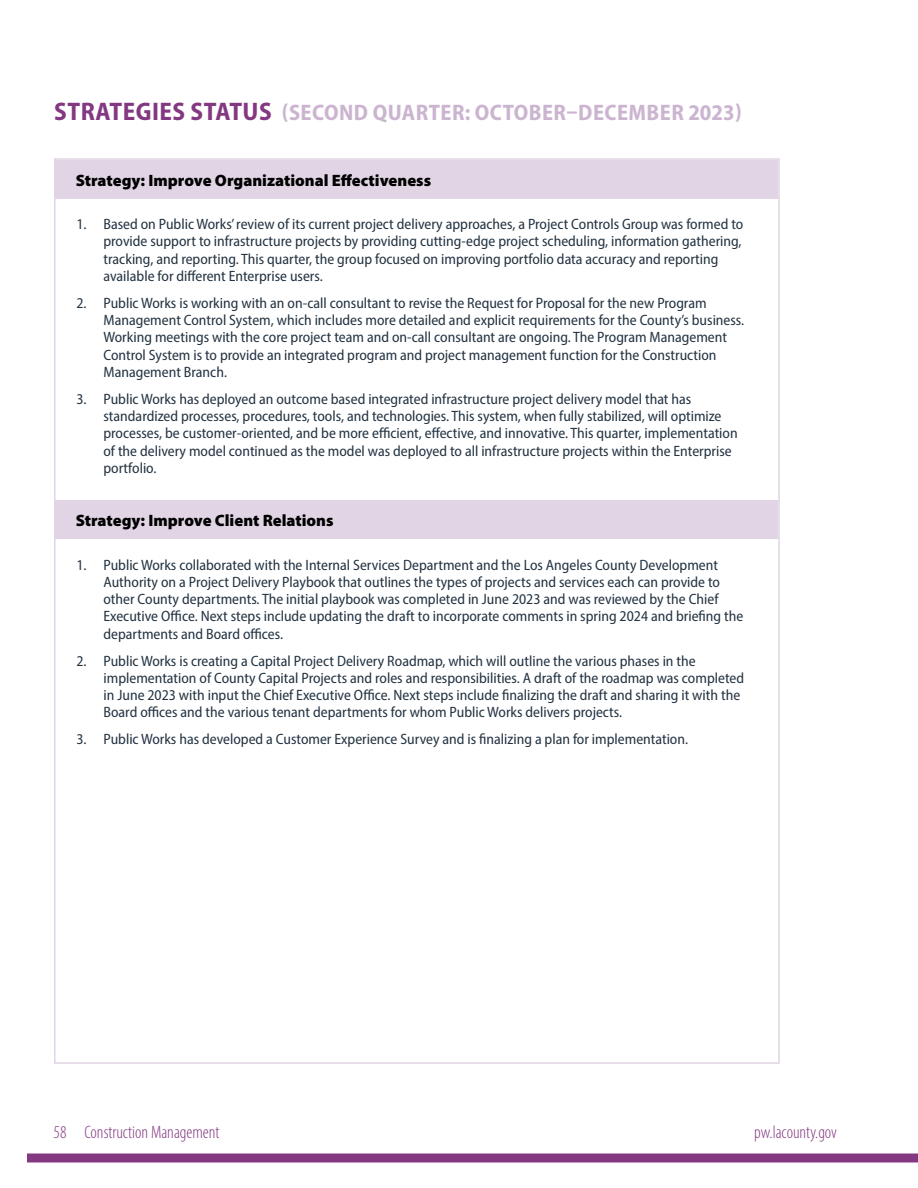
<style>
.page{position:relative;width:918px;height:1188px;background:#fff}
.page>*{position:absolute;margin:0;border:0;box-sizing:border-box;transform-origin:0 0}
.t1{font:700 semi-condensed 22.5px "Myriad Pro";letter-spacing:.02em;color:#cbb4d0}
.t2{font:300 condensed 18px "Myriad Pro";color:#833881}
.t3{font:900 16.5px "Myriad Pro";color:#000}
.t4{font:semi-condensed 15px/17.2px "Myriad Pro";color:#233342}
.s1{font-size:25.5px;color:#833881}
</style>
<div class="page">
<div style="left:56px;top:160px;width:722px;height:39px;background:#e1d4e4"></div>
<div style="left:56px;top:500px;width:722px;height:39px;background:#e1d4e4"></div>
<div style="left:27px;top:1154px;width:891px;height:8px;background:#833881"></div>
<h1 class="t1" style="left:54px;top:98px;width:689px"><span class="s1">STRATEGIES STATUS</span> (SECOND QUARTER: OCTOBER–DECEMBER 2023)</h1>
<p class="t3" style="left:76px;top:169px;width:357px">Strategy: Improve Organizational Effectiveness</p>
<p class="t4" style="left:104px;top:215px;width:641px;text-indent:-27px">1. Based on Public Works’ review of its current project delivery approaches, a Project Controls Group was formed to provide support to infrastructure projects by providing cutting-edge project scheduling, information gathering, tracking, and reporting. This quarter, the group focused on improving portfolio data accuracy and reporting available for different Enterprise users.</p>
<p class="t4" style="left:104px;top:294px;width:642px;text-indent:-27px">2. Public Works is working with an on-call consultant to revise the Request for Proposal for the new Program Management Control System, which includes more detailed and explicit requirements for the County’s business.<br>Working meetings with the core project team and on-call consultant are ongoing. The Program Management Control System is to provide an integrated program and project management function for the Construction Management Branch.</p>
<p class="t4" style="left:104px;top:390px;width:636px;text-indent:-27px">3. Public Works has deployed an outcome based integrated infrastructure project delivery model that has standardized processes, procedures, tools, and technologies. This system, when fully stabilized, will optimize processes, be customer-oriented, and be more efficient, effective, and innovative. This quarter, implementation of the delivery model continued as the model was deployed to all infrastructure projects within the Enterprise portfolio.</p>
<p class="t3" style="left:76px;top:510px;width:259px">Strategy: Improve Client Relations</p>
<p class="t4" style="left:104px;top:556px;width:641px;text-indent:-27px">1. Public Works collaborated with the Internal Services Department and the Los Angeles County Development Authority on a Project Delivery Playbook that outlines the types of projects and services each can provide to other County departments. The initial playbook was completed in June 2023 and was reviewed by the Chief Executive Office. Next steps include updating the draft to incorporate comments in spring 2024 and briefing the departments and Board offices.</p>
<p class="t4" style="left:104px;top:652px;width:642px;text-indent:-27px">2. Public Works is creating a Capital Project Delivery Roadmap, which will outline the various phases in the implementation of County Capital Projects and roles and responsibilities. A draft of the roadmap was completed in June 2023 with input the Chief Executive Office. Next steps include finalizing the draft and sharing it with the Board offices and the various tenant departments for whom Public Works delivers projects.</p>
<p class="t4" style="left:76px;top:731px;width:613px">3. Public Works has developed a Customer Experience Survey and is finalizing a plan for implementation.</p>
<p class="t2" style="left:54px;top:1122px;width:167px">58 Construction Management</p>
<p class="t2" style="left:754px;top:1122px;width:84px">pw.lacounty.gov</p>
</div>
